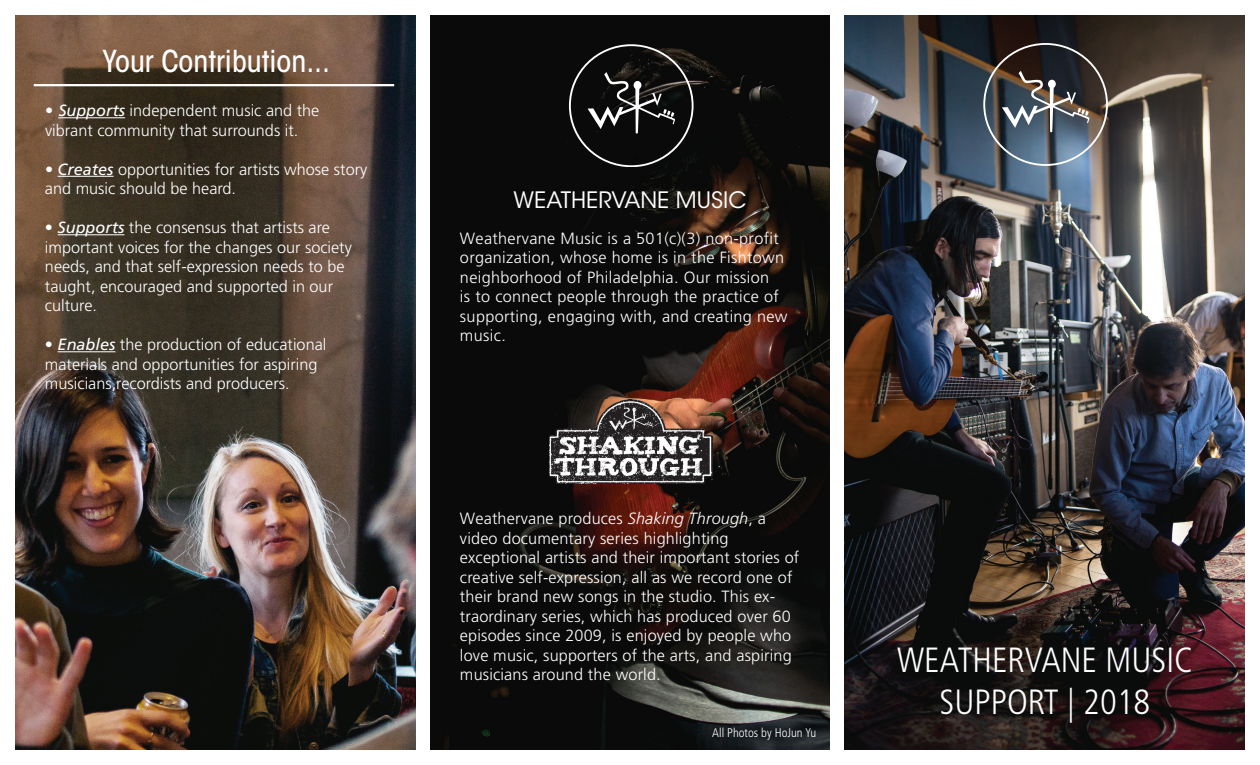
<style>
.page{position:relative;width:1260px;height:765px;background:#fff}
.page>*{position:absolute;margin:0;border:0;box-sizing:border-box;transform-origin:0 0}
.t1{font:300 condensed 35px/42px "Frutiger LT Std";color:#fff;text-align:center}
.t2{font:500 condensed 30px "ITC Avant Garde Std";color:#fff}
.t3{font:22.5px "ITC Avant Garde Std";color:#fff}
.t4{font:300 16.25px/19.5px "Frutiger LT Std";letter-spacing:.01em;color:#fff}
.t5{font:300 condensed 12.5px "Frutiger LT Std";color:#fff}
.s1{font-weight:400;font-style:italic}
.s2{font-style:italic}
</style>
<div class="page">
<img style="left:15px;top:15px;width:400px;height:735px">
<img style="left:430px;top:15px;width:400px;height:735px">
<img style="left:845px;top:15px;width:400px;height:735px">
<div style="left:983px;top:43px;width:125px;height:123px;border:2px solid #fff;border-radius:50%"></div>
<svg style="left:1002px;top:71px;width:88px;height:62px;background:#595c60"></svg>
<div style="left:569px;top:44px;width:125px;height:123px;border:2px solid #fff;border-radius:50%"></div>
<svg style="left:588px;top:72px;width:87px;height:62px;background:#323331"></svg>
<img style="left:549px;top:400px;width:163px;height:84px">
<hr style="left:58px;top:117px;width:67px;height:1px;background:#fff">
<hr style="left:58px;top:176px;width:56px;height:1px;background:#fff">
<hr style="left:58px;top:234px;width:66px;height:1px;background:#fff">
<hr style="left:58px;top:351px;width:57px;height:1px;background:#fff">
<hr style="left:34px;top:84px;width:360px;height:2px;background:#fff">
<h2 class="t2" style="left:103px;top:43px;width:229px">Your Contribution...</h2>
<p class="t4" style="left:45px;top:101px;width:276px">• <span class="s1">Supports</span> independent music and the vibrant community that surrounds it.</p>
<p class="t4" style="left:45px;top:160px;width:324px">• <span class="s1">Creates</span> opportunities for artists whose story and music should be heard.</p>
<p class="t4" style="left:45px;top:218px;width:308px">• <span class="s1">Supports</span> the consensus that artists are important voices for the changes our society needs, and that self-expression needs to be taught, encouraged and supported in our culture.</p>
<p class="t4" style="left:45px;top:335px;width:283px">• <span class="s1">Enables</span> the production of educational materials and opportunities for aspiring musicians,recordists and producers.</p>
<h3 class="t3" style="left:514px;top:186px;width:234px">WEATHERVANE MUSIC</h3>
<p class="t4" style="left:460px;top:229px;width:329px">Weathervane Music is a 501(c)(3) non-profit organization, whose home is in the Fishtown neighborhood of Philadelphia. Our mission<br>is to connect people through the practice of supporting, engaging with, and creating new music.</p>
<p class="t4" style="left:460px;top:509px;width:341px">Weathervane produces <span class="s2">Shaking Through</span>, a video documentary series highlighting exceptional artists and their important stories of creative self-expression, all as we record one of their brand new songs in the studio. This ex&shy;traordinary series, which has produced over 60 episodes since 2009, is enjoyed by people who love music, supporters of the arts, and aspiring musicians around the world.</p>
<p class="t5" style="left:712px;top:726px;width:106px">All Photos by HoJun Yu</p>
<h1 class="t1" style="left:897px;top:639px;width:297px">WEATHERVANE MUSIC<br>SUPPORT | 2018</h1>
</div>
